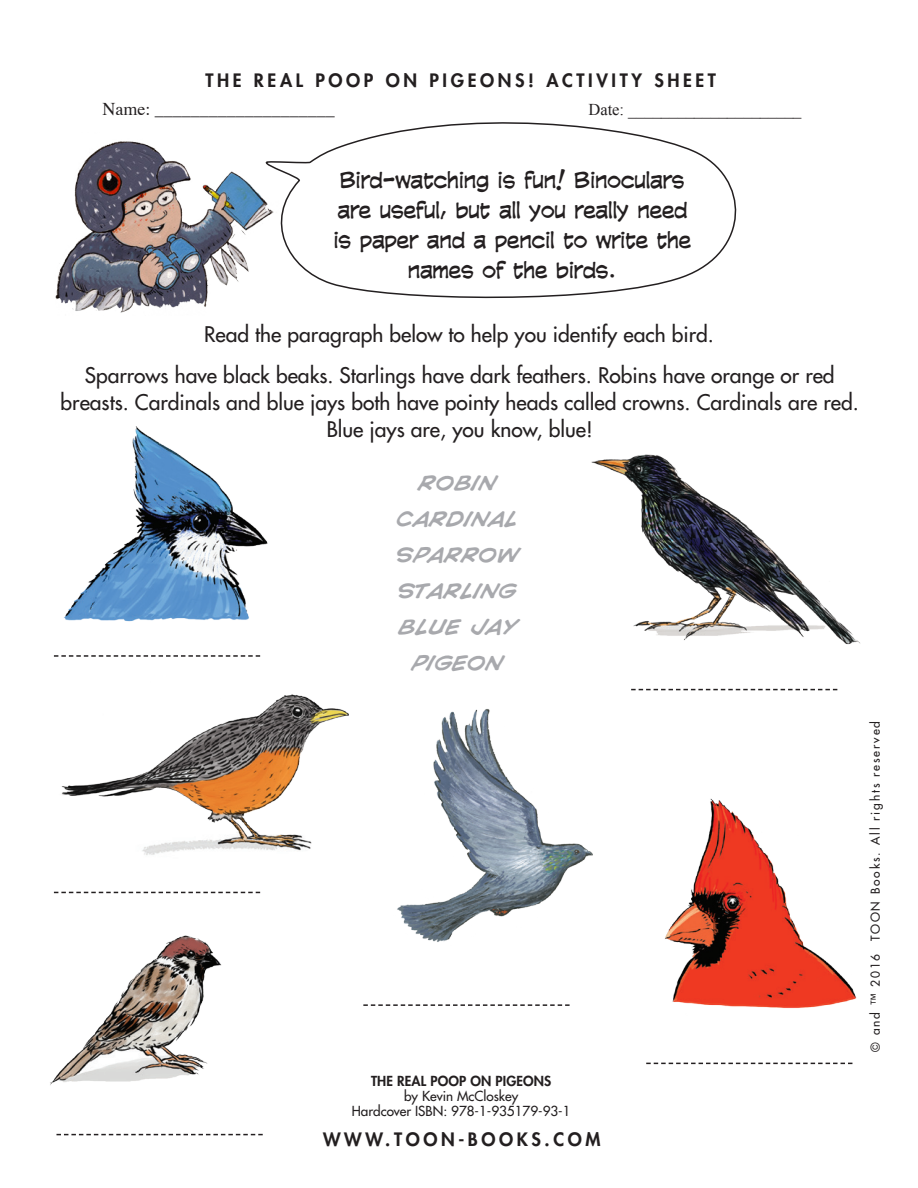
<style>
.page{position:relative;width:918px;height:1188px;background:#fff}
.page>*{position:absolute;margin:0;border:0;box-sizing:border-box;transform-origin:0 0}
.t1{font:500 21px/27px "Futura Std";color:#231f20;text-align:center}
.t2{font:21px/30px "CC Comicrazy";color:#231f20;text-align:center}
.t3{font:800 18px "Futura Std";letter-spacing:.2em;color:#231f20}
.t4{font:italic 700 18px "CC Comicrazy";letter-spacing:.025em;color:#a8a9ad}
.t5{font:18px "Times";color:#231f20}
.t6{font:16.5px "Times New Roman";color:#231f20}
.t7{font:500 13.5px "Futura Std";color:#231f20}
.t8{font:800 13.5px "Futura Std";letter-spacing:.01em;color:#231f20}
.t9{font:500 12px "Futura Std";letter-spacing:.15em;color:#231f20}
</style>
<div class="page">
<svg style="left:280px;top:122px;width:457px;height:177px"></svg>
<img style="left:664px;top:798px;width:193px;height:211px">
<img style="left:64px;top:426px;width:204px;height:196px">
<img style="left:55px;top:141px;width:225px;height:172px">
<img style="left:61px;top:694px;width:288px;height:161px">
<img style="left:50px;top:935px;width:172px;height:150px">
<img style="left:591px;top:454px;width:270px;height:191px">
<svg style="left:631px;top:689px;width:206px;height:1px"></svg>
<img style="left:397px;top:709px;width:196px;height:233px">
<svg style="left:54px;top:655px;width:206px;height:2px"></svg>
<svg style="left:54px;top:892px;width:206px;height:1px"></svg>
<svg style="left:56px;top:1134px;width:207px;height:1px"></svg>
<svg style="left:646px;top:1063px;width:206px;height:1px"></svg>
<svg style="left:363px;top:1004px;width:207px;height:2px"></svg>
<p class="t3" style="left:205px;top:69px;width:512px">THE REAL POOP ON PIGEONS! ACTIVITY SHEET</p>
<p class="t5" style="left:102px;top:92px;width:234px">Name: ____________________</p>
<p class="t6" style="left:588px;top:99px;width:215px">Date: _____________________</p>
<p class="t2" style="left:334px;top:165px;width:359px">Bird-watching is fun! Binoculars are useful, but all you really need is paper and a pencil to write the names of the birds.</p>
<p class="t1" style="left:204px;top:321px;width:511px">Read the paragraph below to help you identify each bird.</p>
<p class="t1" style="left:61px;top:362px;width:800px">Sparrows have black beaks. Starlings have dark feathers. Robins have orange or red breasts. Cardinals and blue jays both have pointy heads called crowns. Cardinals are red.<br>Blue jays are, you know, blue!</p>
<p class="t4" style="left:419px;top:472px;width:79px">ROBIN</p>
<p class="t4" style="left:397px;top:508px;width:122px">CARDINAL</p>
<p class="t4" style="left:397px;top:544px;width:123px">SPARROW</p>
<p class="t4" style="left:398px;top:580px;width:120px">STARLING</p>
<p class="t4" style="left:398px;top:616px;width:119px">BLUE JAY</p>
<p class="t4" style="left:412px;top:652px;width:93px">PIGEON</p>
<p class="t8" style="left:371px;top:1072px;width:182px">THE REAL POOP ON PIGEONS</p>
<p class="t7" style="left:404px;top:1087px;width:116px">by Kevin McCloskey</p>
<p class="t7" style="left:352px;top:1102px;width:220px">Hardcover ISBN: 978-1-935179-93-1</p>
<p class="t3" style="left:323px;top:1128px;width:279px">WWW.TOON-BOOKS.COM</p>
<p class="t9" style="left:868px;top:1052px;width:332px;rotate:-90deg">© and ™ 2016 TOON Books. All rights reserved</p>
</div>
